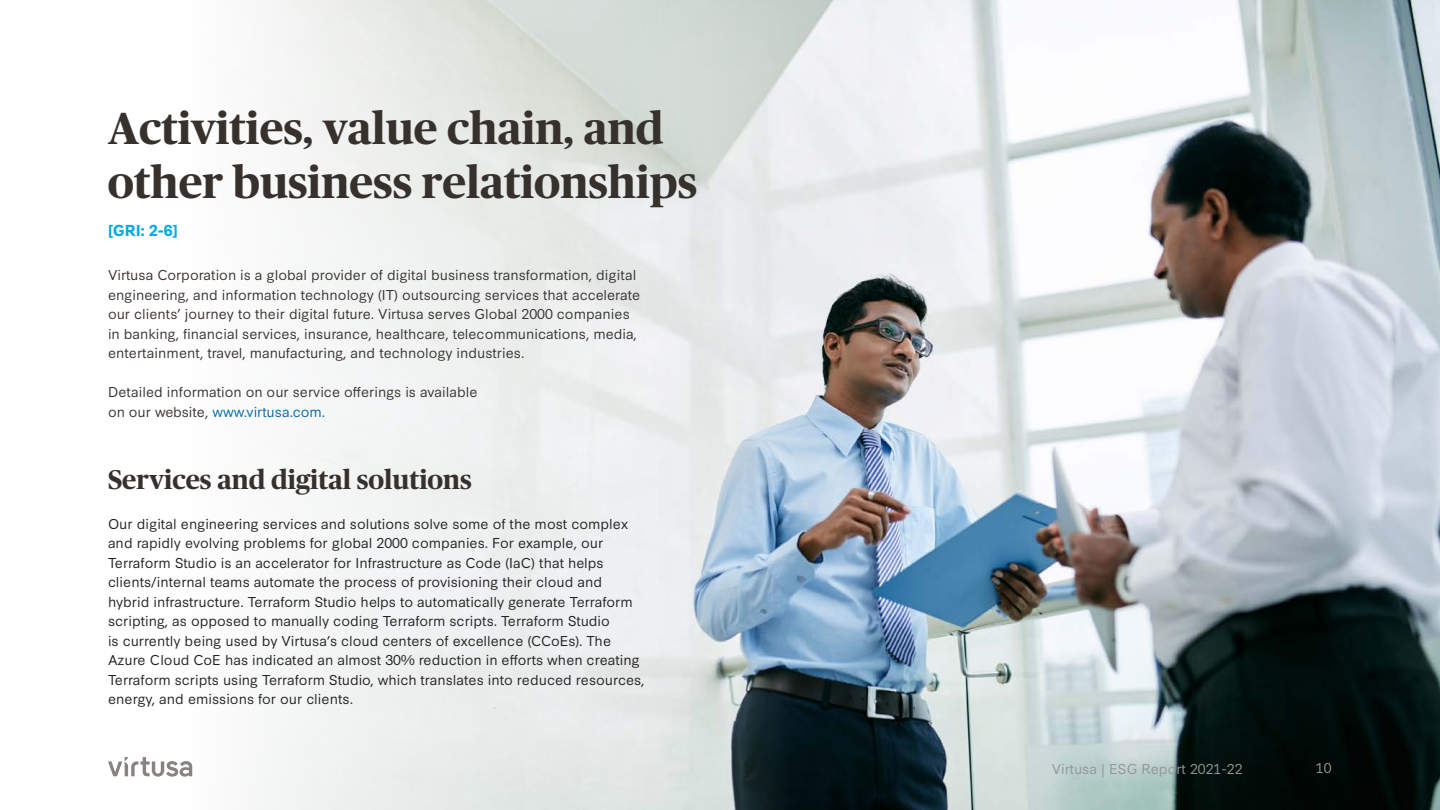
<style>
.page{position:relative;width:1440px;height:810px;background:#fff}
.page>*{position:absolute;margin:0;border:0;box-sizing:border-box;transform-origin:0 0}
.Heading_1{font:700 45px/54px "Publico Headline";color:#36312d}
.Heading_1-2{font:700 27px "Publico Headline";color:#36312d}
.Indicator_Style{font:700 15px "Synthese";color:#00aae8}
.t1{font:13.5px/19.5px "Synthese";color:#231f20}
.t2{font:13.5px/19.5px "Synthese";color:#36312d}
.Footer_-_Left_-_Name{font:13.5px "Synthese";color:#939598}
.Footer_-_Left_-_Page{font:13.5px "Synthese";color:#939598}
.s1{color:#006aa5}
</style>
<div class="page">
<img style="left:790px;top:0;width:650px;height:810px">
<svg style="left:192px;top:0;width:598px;height:810px;fill:#edeff0"></svg>
<svg style="left:108px;top:757px;width:84px;height:20px"></svg>
<p class="Heading_1" style="left:108px;top:99px;width:591px">Activities, value chain, and other business relationships</p>
<p class="Indicator_Style" style="left:108px;top:219px;width:71px">[GRI: 2-6]</p>
<p class="t2" style="left:108px;top:264px;width:534px">Virtusa Corporation is a global provider of digital business transformation, digital engineering, and information technology (IT) outsourcing services that accelerate our clients’ journey to their digital future. Virtusa serves Global 2000 companies in banking, financial services, insurance, healthcare, telecommunications, media, entertainment, travel, manufacturing, and technology industries.</p>
<p class="t2" style="left:108px;top:381px;width:371px">Detailed information on our service offerings is available on our website, <span class="s1">www.virtusa.com.</span></p>
<p class="Heading_1-2" style="left:108px;top:460px;width:365px">Services and digital solutions</p>
<p class="t1" style="left:108px;top:513px;width:538px">Our digital engineering services and solutions solve some of the most complex and rapidly evolving problems for global 2000 companies. For example, our Terraform Studio is an accelerator for Infrastructure as Code (IaC) that helps clients/internal teams automate the process of provisioning their cloud and hybrid infrastructure. Terraform Studio helps to automatically generate Terraform scripting, as opposed to manually coding Terraform scripts. Terraform Studio<br>is currently being used by Virtusa’s cloud centers of excellence (CCoEs). The Azure Cloud CoE has indicated an almost 30% reduction in efforts when creating Terraform scripts using Terraform Studio, which translates into reduced resources, energy, and emissions for our clients.</p>
<p class="Footer_-_Left_-_Name" style="left:1052px;top:757px;width:192px">Virtusa | ESG Report 2021-22</p>
<p class="Footer_-_Left_-_Page" style="left:1316px;top:756px;width:17px">10</p>
</div>
